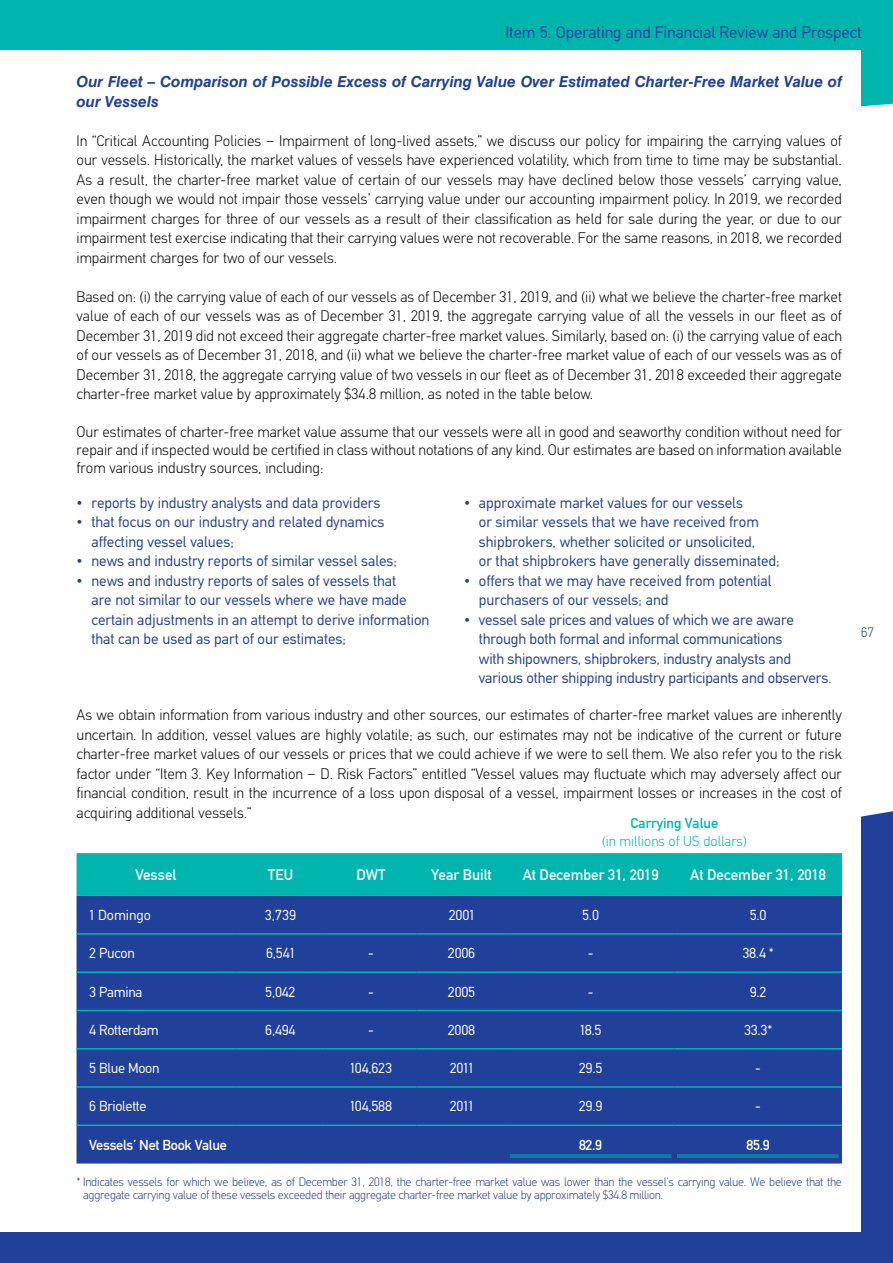
<style>
.page{position:relative;width:893px;height:1263px;background:#fff}
.page>*{position:absolute;margin:0;border:0;box-sizing:border-box;transform-origin:0 0}
.t1{font:16.5px "CF Din";color:#21409a}
.t2{font:300 15px/19.5px "CF Din";color:#000;text-align:justify}
.t3{font:15px/19.5px "CF Din";color:#21409a}
.t4{font:italic 15px/19.5px "UB Helvetica Bold";color:#21409a}
.t5{font:15px "CF Din";color:#fff}
.t6{font:14.25px "CF Din";letter-spacing:-.02em;color:#fff}
.t7{font:14.25px "CF Din";letter-spacing:-.02em;color:#fff}
.t8{font:300 14.25px "CF Din";color:#00b5ad}
.t9{font:14.25px "CF Din";color:#00b5ad}
.t10{font:14.25px "CF Din";color:#fff}
.t11{font:300 13.5px "CF Din";color:#21409a}
.t12{font:300 12px/13.5px "CF Din";letter-spacing:-.02em;color:#21409a}
</style>
<div class="page">
<div style="left:0;top:0;width:893px;height:102px;background:#00b5ad"></div>
<div style="left:0;top:811px;width:893px;height:452px;background:#21409a"></div>
<div style="left:0;top:50px;width:861px;height:1181px;background:#fff"></div>
<div style="left:77px;top:853px;width:765px;height:43px;background:#00b5ad"></div>
<div style="left:77px;top:896px;width:765px;height:267px;background:#21409a"></div>
<hr style="left:77px;top:933px;width:158px;height:2px;background:#00b5ad">
<hr style="left:235px;top:933px;width:91px;height:2px;background:#00b5ad">
<hr style="left:326px;top:933px;width:90px;height:2px;background:#00b5ad">
<hr style="left:416px;top:933px;width:91px;height:2px;background:#00b5ad">
<hr style="left:507px;top:933px;width:167px;height:2px;background:#00b5ad">
<hr style="left:674px;top:933px;width:168px;height:2px;background:#00b5ad">
<hr style="left:77px;top:971px;width:158px;height:2px;background:#00b5ad">
<hr style="left:235px;top:971px;width:91px;height:2px;background:#00b5ad">
<hr style="left:326px;top:971px;width:90px;height:2px;background:#00b5ad">
<hr style="left:416px;top:971px;width:91px;height:2px;background:#00b5ad">
<hr style="left:507px;top:971px;width:167px;height:2px;background:#00b5ad">
<hr style="left:674px;top:971px;width:168px;height:2px;background:#00b5ad">
<hr style="left:77px;top:1010px;width:158px;height:1px;background:#00b5ad">
<hr style="left:235px;top:1010px;width:91px;height:1px;background:#00b5ad">
<hr style="left:326px;top:1010px;width:90px;height:1px;background:#00b5ad">
<hr style="left:416px;top:1010px;width:91px;height:1px;background:#00b5ad">
<hr style="left:507px;top:1010px;width:167px;height:1px;background:#00b5ad">
<hr style="left:674px;top:1010px;width:168px;height:1px;background:#00b5ad">
<hr style="left:77px;top:1086px;width:158px;height:2px;background:#00b5ad">
<hr style="left:235px;top:1086px;width:91px;height:2px;background:#00b5ad">
<hr style="left:326px;top:1086px;width:90px;height:2px;background:#00b5ad">
<hr style="left:416px;top:1086px;width:91px;height:2px;background:#00b5ad">
<hr style="left:507px;top:1086px;width:167px;height:2px;background:#00b5ad">
<hr style="left:674px;top:1086px;width:168px;height:2px;background:#00b5ad">
<hr style="left:77px;top:1124px;width:158px;height:2px;background:#00b5ad">
<hr style="left:235px;top:1124px;width:91px;height:2px;background:#00b5ad">
<hr style="left:326px;top:1124px;width:90px;height:2px;background:#00b5ad">
<hr style="left:416px;top:1124px;width:91px;height:2px;background:#00b5ad">
<hr style="left:507px;top:1124px;width:167px;height:2px;background:#00b5ad">
<hr style="left:674px;top:1124px;width:168px;height:2px;background:#00b5ad">
<hr style="left:77px;top:1048px;width:158px;height:1px;background:#00b5ad">
<hr style="left:235px;top:1048px;width:91px;height:1px;background:#00b5ad">
<hr style="left:326px;top:1048px;width:90px;height:1px;background:#00b5ad">
<hr style="left:416px;top:1048px;width:91px;height:1px;background:#00b5ad">
<hr style="left:507px;top:1048px;width:167px;height:1px;background:#00b5ad">
<hr style="left:674px;top:1048px;width:168px;height:1px;background:#00b5ad">
<hr style="left:510px;top:1154px;width:161px;height:1px;background:#00b5ad">
<hr style="left:510px;top:1156px;width:161px;height:1px;background:#00b5ad">
<hr style="left:677px;top:1154px;width:161px;height:1px;background:#00b5ad">
<hr style="left:677px;top:1156px;width:161px;height:1px;background:#00b5ad">
<p class="t1" style="left:505px;top:23px;width:358px">Item 5. Operating and Financial Review and Prospect</p>
<p class="t4" style="left:77px;top:72px;width:767px">Our Fleet – Comparison of Possible Excess of Carrying Value Over Estimated Charter-Free Market Value of our Vessels</p>
<p class="t2" style="left:77px;top:131px;width:767px">In “Critical Accounting Policies – Impairment of long-lived assets,” we discuss our policy for impairing the carrying values of our vessels. Historically, the market values of vessels have experienced volatility, which from time to time may be substantial.<br>As a result, the charter-free market value of certain of our vessels may have declined below those vessels’ carrying value, even though we would not impair those vessels’ carrying value under our accounting impairment policy. In 2019, we recorded impairment charges for three of our vessels as a result of their classification as held for sale during the year, or due to our impairment test exercise indicating that their carrying values were not recoverable. For the same reasons, in 2018, we recorded impairment charges for two of our vessels.</p>
<p class="t2" style="left:77px;top:287px;width:767px">Based on: (i) the carrying value of each of our vessels as of December 31, 2019, and (ii) what we believe the charter-free market value of each of our vessels was as of December 31, 2019, the aggregate carrying value of all the vessels in our fleet as of December 31, 2019 did not exceed their aggregate charter-free market values. Similarly, based on: (i) the carrying value of each of our vessels as of December 31, 2018, and (ii) what we believe the charter-free market value of each of our vessels was as of December 31, 2018, the aggregate carrying value of two vessels in our fleet as of December 31, 2018 exceeded their aggregate charter-free market value by approximately $34.8 million, as noted in the table below.</p>
<p class="t2" style="left:77px;top:422px;width:767px;line-height:18px">Our estimates of charter-free market value assume that our vessels were all in good and seaworthy condition without need for repair and if inspected would be certified in class without notations of any kind. Our estimates are based on information available from various industry sources, including:</p>
<p class="t3" style="left:77px;top:493px;width:305px">• reports by industry analysts and data providers</p>
<p class="t3" style="left:91px;top:512px;width:294px;text-indent:-15px">• that focus on our industry and related dynamics affecting vessel values;</p>
<p class="t3" style="left:77px;top:551px;width:322px">• news and industry reports of similar vessel sales;</p>
<p class="t3" style="left:91px;top:571px;width:339px;text-indent:-15px">• news and industry reports of sales of vessels that<br>are not similar to our vessels where we have made certain adjustments in an attempt to derive information that can be used as part of our estimates;</p>
<p class="t3" style="left:479px;top:493px;width:302px;text-indent:-15px">• approximate market values for our vessels<br>or similar vessels that we have received from shipbrokers, whether solicited or unsolicited,<br>or that shipbrokers have generally disseminated;</p>
<p class="t3" style="left:479px;top:571px;width:294px;text-indent:-15px">• offers that we may have received from potential purchasers of our vessels; and</p>
<p class="t3" style="left:479px;top:610px;width:354px;text-indent:-15px">• vessel sale prices and values of which we are aware through both formal and informal communications<br>with shipowners, shipbrokers, industry analysts and various other shipping industry participants and observers.</p>
<p class="t2" style="left:77px;top:705px;width:767px">As we obtain information from various industry and other sources, our estimates of charter-free market values are inherently uncertain. In addition, vessel values are highly volatile; as such, our estimates may not be indicative of the current or future charter-free market values of our vessels or prices that we could achieve if we were to sell them. We also refer you to the risk factor under “Item 3. Key Information – D. Risk Factors” entitled “Vessel values may fluctuate which may adversely affect our financial condition, result in the incurrence of a loss upon disposal of a vessel, impairment losses or increases in the cost of acquiring additional vessels.”</p>
<p class="t9" style="left:631px;top:816px;width:89px">Carrying Value</p>
<p class="t8" style="left:602px;top:833px;width:146px">(in millions of US dollars)</p>
<p class="t5" style="left:135px;top:867px;width:42px">Vessel</p>
<p class="t5" style="left:268px;top:867px;width:27px">TEU</p>
<p class="t5" style="left:356px;top:867px;width:31px">DWT</p>
<p class="t5" style="left:431px;top:867px;width:62px">Year Built</p>
<p class="t5" style="left:523px;top:867px;width:137px">At December 31, 2019</p>
<p class="t5" style="left:690px;top:867px;width:137px">At December 31, 2018</p>
<p class="t10" style="left:89px;top:907px;width:63px">1 Domingo</p>
<p class="t6" style="left:265px;top:907px;width:33px">3,739</p>
<p class="t6" style="left:449px;top:907px;width:27px">2001</p>
<p class="t6" style="left:582px;top:907px;width:18px">5.0</p>
<p class="t6" style="left:750px;top:907px;width:18px">5.0</p>
<p class="t6" style="left:89px;top:946px;width:47px">2 Pucon</p>
<p class="t6" style="left:266px;top:946px;width:30px">6,541</p>
<p class="t6" style="left:368px;top:946px;width:7px">-</p>
<p class="t6" style="left:448px;top:946px;width:29px">2006</p>
<p class="t6" style="left:588px;top:946px;width:7px">-</p>
<p class="t6" style="left:742px;top:946px;width:33px">38.4 *</p>
<p class="t6" style="left:89px;top:984px;width:55px">3 Pamina</p>
<p class="t6" style="left:265px;top:984px;width:32px">5,042</p>
<p class="t6" style="left:368px;top:984px;width:7px">-</p>
<p class="t6" style="left:448px;top:984px;width:29px">2005</p>
<p class="t6" style="left:588px;top:984px;width:7px">-</p>
<p class="t6" style="left:750px;top:984px;width:18px">9.2</p>
<p class="t6" style="left:89px;top:1022px;width:71px">4 Rotterdam</p>
<p class="t6" style="left:265px;top:1022px;width:32px">6,494</p>
<p class="t6" style="left:368px;top:1022px;width:7px">-</p>
<p class="t6" style="left:448px;top:1022px;width:29px">2008</p>
<p class="t6" style="left:580px;top:1022px;width:23px">18.5</p>
<p class="t6" style="left:744px;top:1022px;width:30px">33.3*</p>
<p class="t6" style="left:89px;top:1060px;width:72px">5 Blue Moon</p>
<p class="t6" style="left:350px;top:1060px;width:44px">104,623</p>
<p class="t6" style="left:450px;top:1060px;width:25px">2011</p>
<p class="t6" style="left:579px;top:1060px;width:25px">29.5</p>
<p class="t6" style="left:755px;top:1060px;width:7px">-</p>
<p class="t6" style="left:89px;top:1099px;width:59px">6 Briolette</p>
<p class="t6" style="left:350px;top:1099px;width:44px">104,588</p>
<p class="t6" style="left:450px;top:1099px;width:25px">2011</p>
<p class="t6" style="left:579px;top:1099px;width:25px">29.9</p>
<p class="t6" style="left:755px;top:1099px;width:7px">-</p>
<p class="t7" style="left:89px;top:1137px;width:139px">Vessels’ Net Book Value</p>
<p class="t7" style="left:579px;top:1137px;width:25px">82.9</p>
<p class="t7" style="left:747px;top:1137px;width:25px">85.9</p>
<p class="t12" style="left:83px;top:1175px;width:760px;text-indent:-7px">* Indicates vessels for which we believe, as of December 31, 2018, the charter-free market value was lower than the vessel’s carrying value. We believe that the aggregate carrying value of these vessels exceeded their aggregate charter-free market value by approximately $34.8 million.</p>
<p class="t11" style="left:861px;top:624px;width:14px">67</p>
</div>
